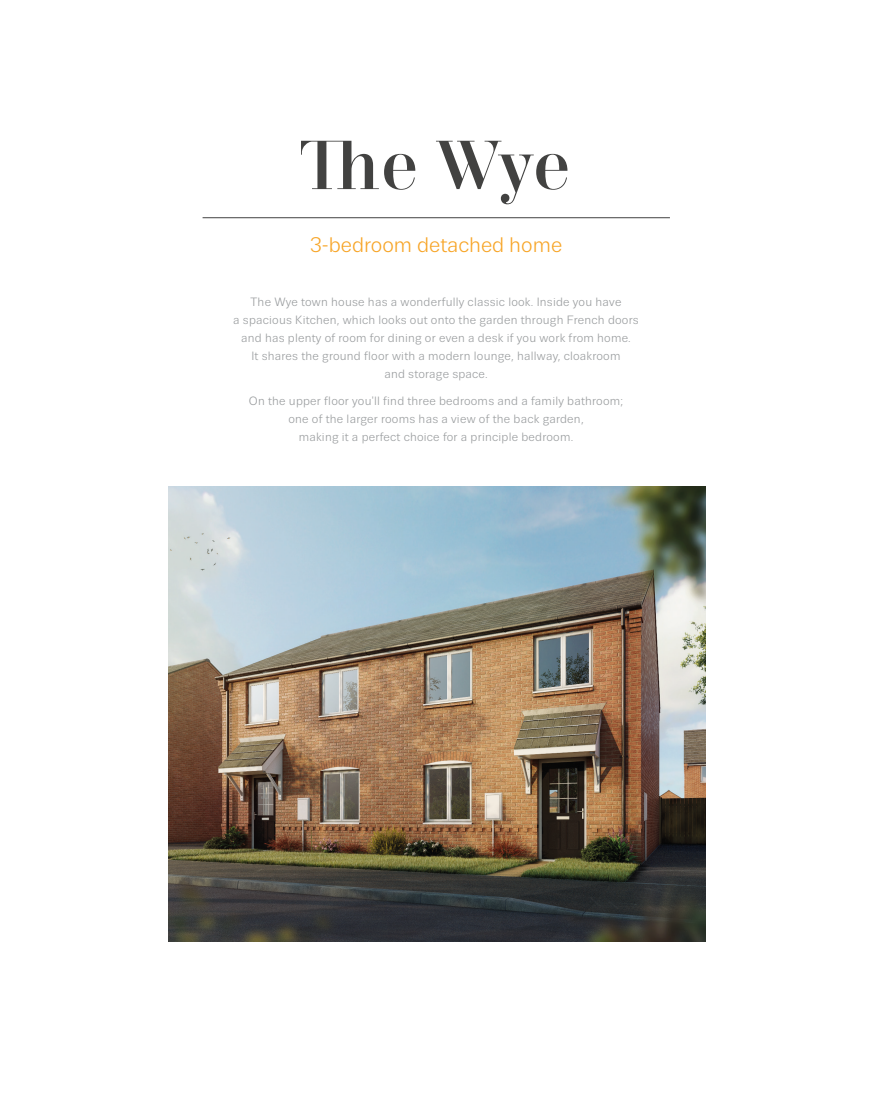
<style>
.page{position:relative;width:872px;height:1106px;background:#fff}
.page>*{position:absolute;margin:0;border:0;box-sizing:border-box;transform-origin:0 0}
.t1{font:500 69px "Trivia Serif";color:#424241}
.Subheading_Orange{font:21px "Trivia Sans";color:#f7a425}
.Subheading_Grey{font:12px/18px "Trivia Sans";letter-spacing:.02em;color:#989b9d;text-align:center}
</style>
<div class="page">
<hr style="left:202px;top:217px;width:468px;height:1px;background:#424241">
<img style="left:168px;top:486px;width:537px;height:455px">
<p class="t1" style="left:300px;top:128px;width:272px">The Wye</p>
<p class="Subheading_Orange" style="left:310px;top:234px;width:254px">3-bedroom detached home</p>
<p class="Subheading_Grey" style="left:233px;top:293px;width:407px">The Wye town house has a wonderfully classic look. Inside you have<br>a spacious Kitchen, which looks out onto the garden through French doors and has plenty of room for dining or even a desk if you work from home.<br>It shares the ground floor with a modern lounge, hallway, cloakroom<br>and storage space.</p>
<p class="Subheading_Grey" style="left:249px;top:392px;width:376px">On the upper floor you'll find three bedrooms and a family bathroom; one of the larger rooms has a view of the back garden,<br>making it a perfect choice for a principle bedroom.</p>
</div>
